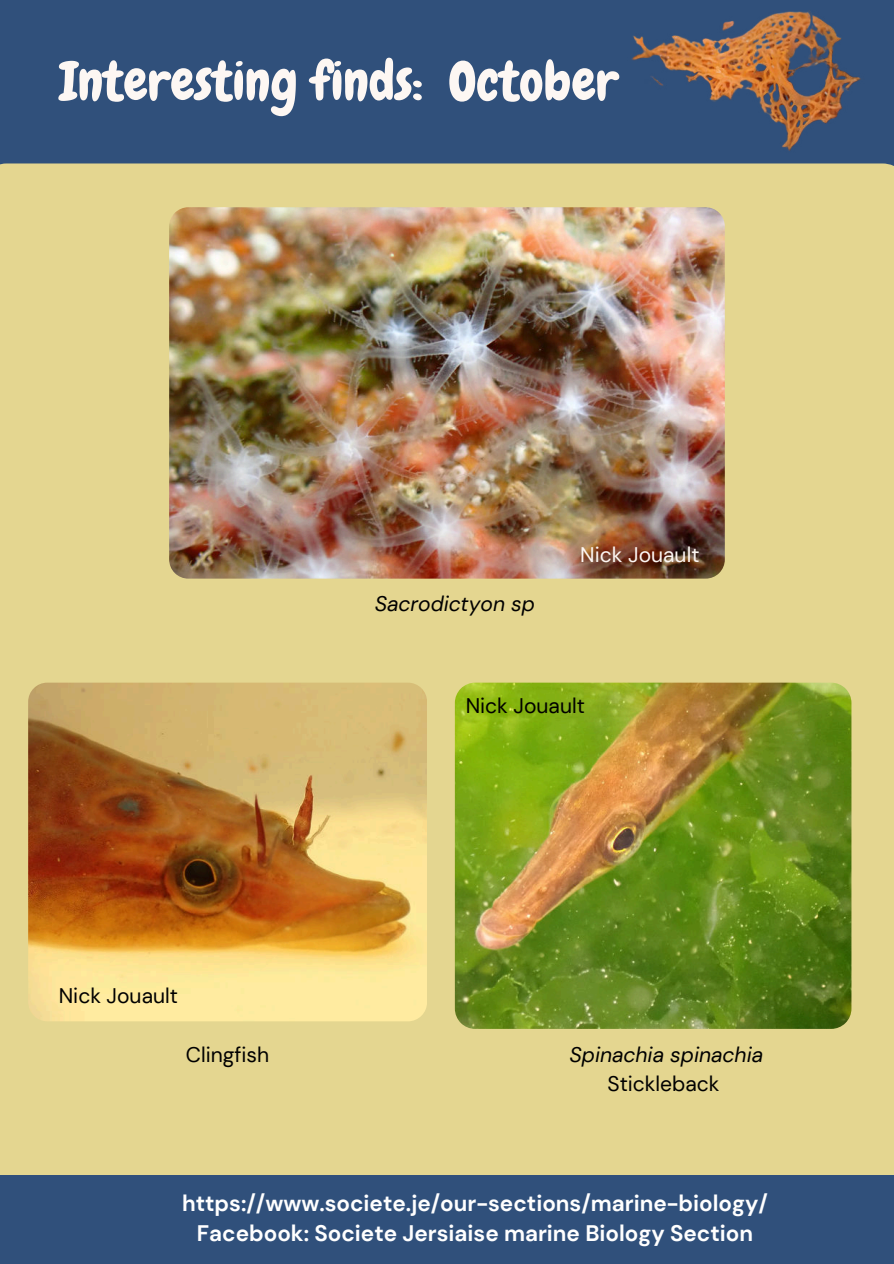
<style>
.page{position:relative;width:894px;height:1264px;background:#fff}
.page>*{position:absolute;margin:0;border:0;box-sizing:border-box;transform-origin:0 0}
.t1{font:53.85px "Chewy";color:#fdf7f3}
.t2{font:700 22.5px/30.3px "DM Sans";color:#fff;text-align:center}
.t3{font:21.15px "DM Sans";color:#000}
.t4{font:italic 21.15px "DM Sans";color:#000}
.t5{font:21.15px "DM Sans";color:#fdf7f3}
</style>
<div class="page">
<div style="left:0;top:0;width:893px;height:1263px;background:#30507b"></div>
<div style="left:0;top:163px;width:893px;height:1012px;background:#e4d690"></div>
<img style="left:169px;top:207px;width:555px;height:371px">
<img style="left:28px;top:682px;width:398px;height:339px;border-radius:19px">
<img style="left:631px;top:11px;width:230px;height:140px">
<img style="left:454px;top:682px;width:397px;height:346px">
<h1 class="t1" style="left:59px;top:47px;width:560px">Interesting finds: October</h1>
<p class="t4" style="left:374px;top:590px;width:162px">Sacrodictyon sp</p>
<p class="t5" style="left:580px;top:541px;width:121px">Nick Jouault</p>
<p class="t3" style="left:59px;top:982px;width:121px">Nick Jouault</p>
<p class="t3" style="left:186px;top:1041px;width:85px">Clingfish</p>
<p class="t3" style="left:465px;top:692px;width:121px">Nick Jouault</p>
<p class="t4" style="left:569px;top:1041px;width:195px">Spinachia spinachia</p>
<p class="t3" style="left:607px;top:1070px;width:113px">Stickleback</p>
<p class="t2" style="left:182px;top:1187px;width:587px">https://www.societe.je/our-sections/marine-biology/<br>Facebook: Societe Jersiaise marine Biology Section</p>
</div>
